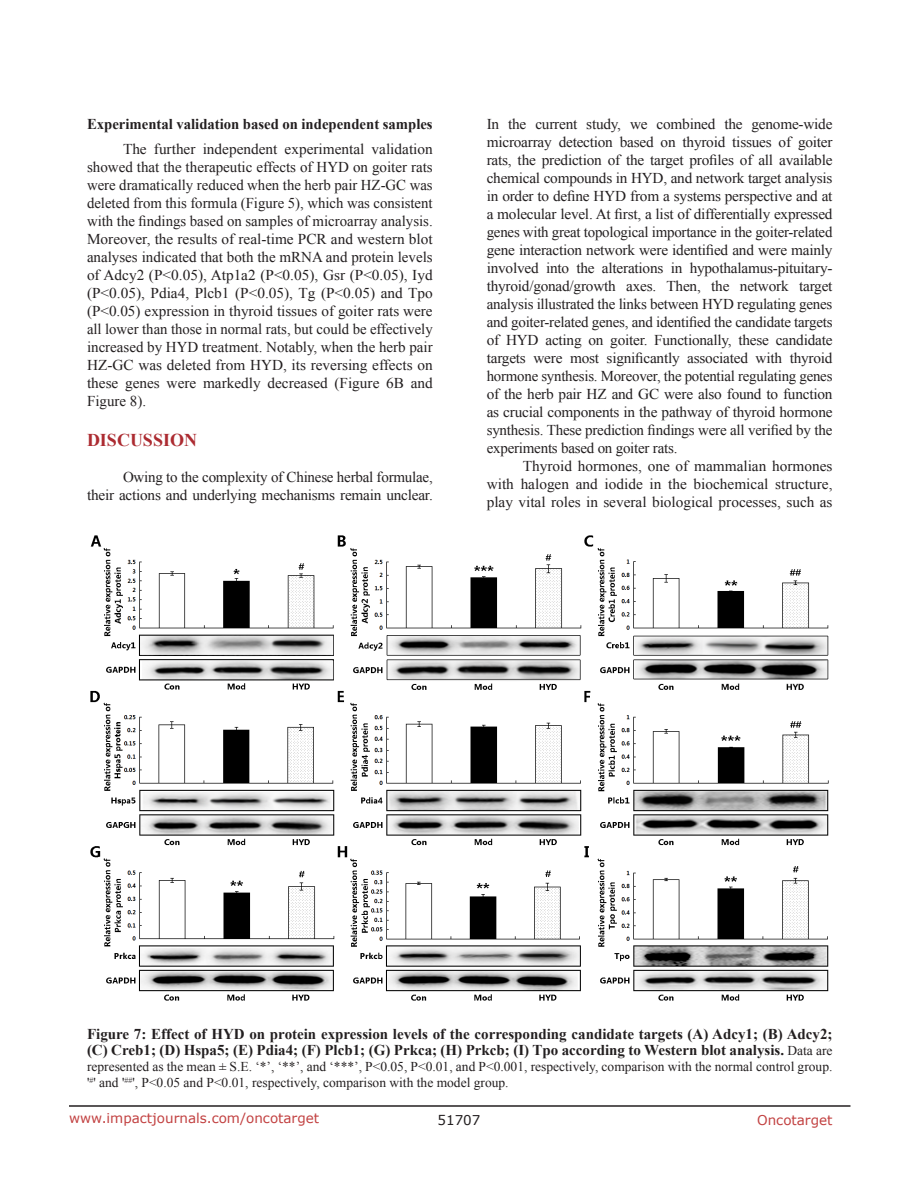
<style>
.page{position:relative;width:918px;height:1188px;background:#fff}
.page>*{position:absolute;margin:0;border:0;box-sizing:border-box;transform-origin:0 0}
.t1{font:700 18px "Times New Roman";color:#ac2b31}
.t2{font:15px/18px "Times New Roman";letter-spacing:-.015em;color:#231f20;text-align:justify}
.t3{font:700 15px/16.2px "Times New Roman";color:#231f20}
.t4{font:13.5px/16.2px "Times New Roman";color:#231f20}
.t5{font:13.5px "Verdana";color:#c24141}
.t6{font:13.5px "Verdana";color:#231f20}
.s1{font-weight:400;font-size:13.5px}
</style>
<div class="page">
<hr style="left:69px;top:1105px;width:781px;height:2px;background:#231f20">
<img style="left:90px;top:535px;width:739px;height:466px">
<p class="t3" style="left:87px;top:115px;width:347px">Experimental validation based on independent samples</p>
<p class="t2" style="left:87px;top:140px;width:347px;text-indent:36px">The further independent experimental validation showed that the therapeutic effects of HYD on goiter rats were dramatically reduced when the herb pair HZ-GC was deleted from this formula (Figure 5), which was consistent with the findings based on samples of microarray analysis.<br>Moreover, the results of real-time PCR and western blot analyses indicated that both the mRNA and protein levels of Adcy2 (P&lt;0.05), Atp1a2 (P&lt;0.05), Gsr (P&lt;0.05), Iyd (P&lt;0.05), Pdia4, Plcb1 (P&lt;0.05), Tg (P&lt;0.05) and Tpo (P&lt;0.05) expression in thyroid tissues of goiter rats were all lower than those in normal rats, but could be effectively increased by HYD treatment. Notably, when the herb pair HZ-GC was deleted from HYD, its reversing effects on these genes were markedly decreased (Figure 6B and Figure 8).</p>
<p class="t1" style="left:87px;top:427px;width:112px">DISCUSSION</p>
<p class="t2" style="left:87px;top:468px;width:347px;text-align:right">Owing to the complexity of Chinese herbal formulae,<br>their actions and underlying mechanisms remain unclear.</p>
<p class="t2" style="left:487px;top:115px;width:347px">In the current study, we combined the genome-wide microarray detection based on thyroid tissues of goiter rats, the prediction of the target profiles of all available chemical compounds in HYD, and network target analysis in order to define HYD from a systems perspective and at a molecular level. At first, a list of differentially expressed genes with great topological importance in the goiter-related gene interaction network were identified and were mainly involved into the alterations in hypothalamus-pituitary&shy;thyroid/gonad/growth axes. Then, the network target analysis illustrated the links between HYD regulating genes and goiter-related genes, and identified the candidate targets of HYD acting on goiter. Functionally, these candidate targets were most significantly associated with thyroid hormone synthesis. Moreover, the potential regulating genes of the herb pair HZ and GC were also found to function as crucial components in the pathway of thyroid hormone synthesis. These prediction findings were all verified by the experiments based on goiter rats.</p>
<p class="t2" style="left:487px;top:457px;width:347px;text-indent:36px">Thyroid hormones, one of mammalian hormones with halogen and iodide in the biochemical structure, play vital roles in several biological processes, such as</p>
<p class="t3" style="left:87px;top:1025px;width:747px">Figure 7: Effect of HYD on protein expression levels of the corresponding candidate targets (A) Adcy1; (B) Adcy2; (C) Creb1; (D) Hspa5; (E) Pdia4; (F) Plcb1; (G) Prkca; (H) Prkcb; (I) Tpo according to Western blot analysis. <span class="s1">Data are</span></p>
<p class="t4" style="left:87px;top:1058px;width:747px">represented as the mean ± S.E. ‘*’, ‘**’, and ‘***’, P&lt;0.05, P&lt;0.01, and P&lt;0.001, respectively, comparison with the normal control group. '<sup>#</sup>' and '<sup>##</sup>', P&lt;0.05 and P&lt;0.01, respectively, comparison with the model group.</p>
<p class="t5" style="left:69px;top:1109px;width:252px">www.impactjournals.com/oncotarget</p>
<p class="t6" style="left:438px;top:1111px;width:44px">51707</p>
<p class="t5" style="left:757px;top:1111px;width:77px">Oncotarget</p>
</div>
